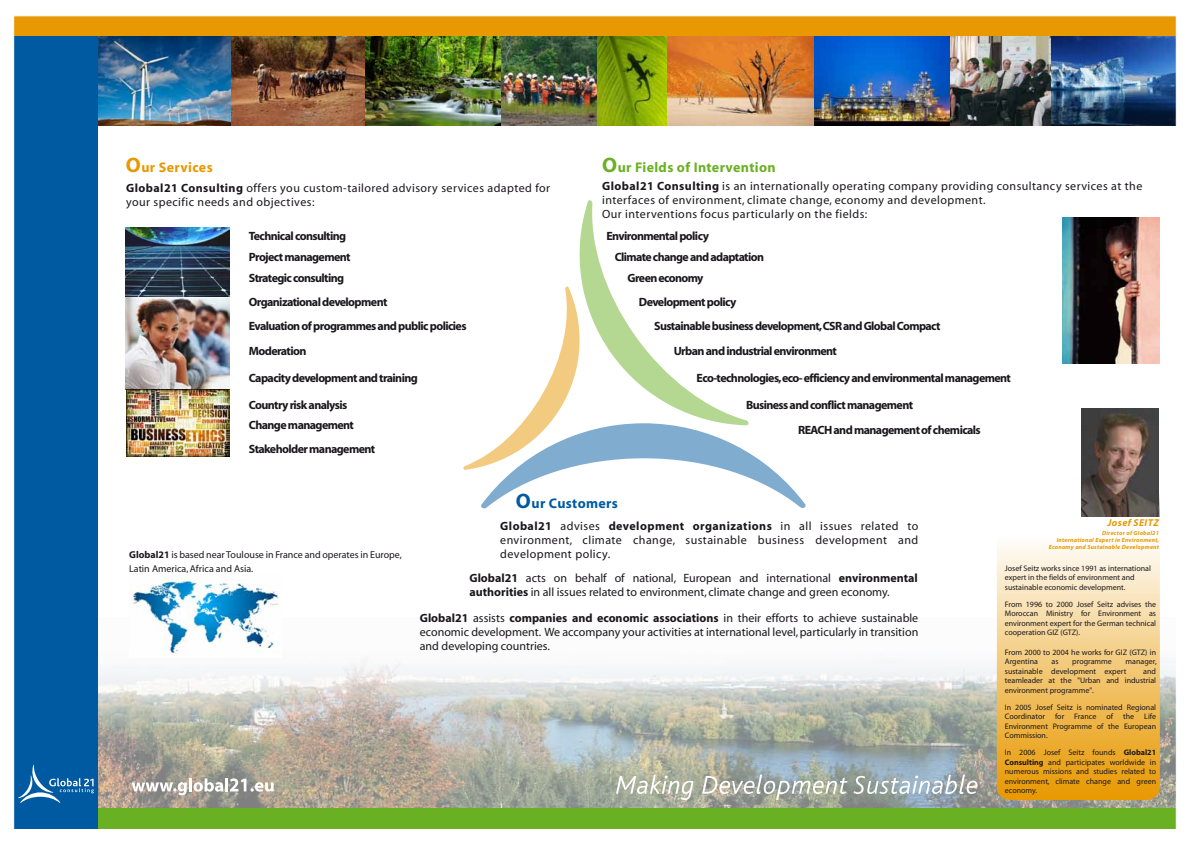
<style>
.page{position:relative;width:1191px;height:842px;background:#fff}
.page>*{position:absolute;margin:0;border:0;box-sizing:border-box;transform-origin:0 0}
.t1{font:700 14px "Myriad";letter-spacing:.025em;color:#6ab023}
.t2{font:700 14px "Myriad";letter-spacing:.025em;color:#005aa1}
.t3{font:700 14px "Myriad";letter-spacing:.025em;color:#e89800}
.t4{font:12px/14px "Myriad";letter-spacing:.035em;color:#1a171c}
.t5{font:700 12px/23.5px "Myriad";letter-spacing:-.05em;color:#1a171c}
.t6{font:12px/14px "Myriad";color:#1a171c}
.t7{font:10px/14px "Myriad";color:#1a171c}
.t8{font:italic 700 10px "Myriad";letter-spacing:.035em;color:#e89800}
.t9{font:8px/9.6px "Myriad";color:#1a171c}
.t10{font:italic 700 6px/7.2px "Myriad";letter-spacing:.035em;color:#e89800;text-align:right}
.s1{font-size:21px}
.s2{font-weight:700}
</style>
<div class="page">
<img style="left:13px;top:15px;width:1164px;height:814px">
<svg style="left:463px;top:200px;width:342px;height:308px"></svg>
<p class="t3" style="left:126px;top:160px;width:88px"><span class="s1">O</span>ur Services</p>
<p class="t1" style="left:602px;top:160px;width:175px"><span class="s1">O</span>ur Fields of Intervention</p>
<p class="t4" style="left:126px;top:182px;width:425px"><span class="s2">Global21 Consulting</span> offers you custom-tailored advisory services adapted for your specific needs and objectives:</p>
<p class="t4" style="left:602px;top:179px;width:542px"><span class="s2">Global21 Consulting</span> is an internationally operating company providing consultancy services at the interfaces of environment, climate change, economy and development.<br>Our interventions focus particularly on the fields:</p>
<p class="t5" style="left:606px;top:225px;width:104px">Environmental policy</p>
<p class="t5" style="left:249px;top:245px;width:103px">Project management</p>
<p class="t5" style="left:639px;top:290px;width:99px">Development policy</p>
<p class="t5" style="left:249px;top:315px;width:219px">Evaluation of programmes and public policies</p>
<p class="t5" style="left:674px;top:340px;width:165px">Urban and industrial environment</p>
<p class="t5" style="left:249px;top:225px;width:99px">Technical consulting</p>
<p class="t5" style="left:249px;top:267px;width:140px">Strategic consulting<br>Organizational development</p>
<p class="t5" style="left:614px;top:245px;width:151px">Climate change and adaptation</p>
<p class="t5" style="left:627px;top:267px;width:77px">Green economy</p>
<p class="t5" style="left:654px;top:315px;width:288px">Sustainable business development,CSR and Global Compact</p>
<p class="t5" style="left:249px;top:340px;width:59px">Moderation</p>
<p class="t5" style="left:249px;top:367px;width:170px">Capacity development and training</p>
<p class="t5" style="left:696px;top:367px;width:316px">Eco-technologies,eco- efficiency and environmental management</p>
<p class="t5" style="left:249px;top:393px;width:100px">Country risk analysis</p>
<p class="t5" style="left:746px;top:393px;width:169px">Business and conflict management</p>
<p class="t5" style="left:249px;top:414px;width:107px">Change management</p>
<p class="t5" style="left:798px;top:419px;width:184px">REACH and management of chemicals</p>
<p class="t5" style="left:249px;top:437px;width:128px">Stakeholder management</p>
<p class="t2" style="left:516px;top:497px;width:104px"><span class="s1">O</span>ur Customers</p>
<p class="t7" style="left:129px;top:548px;width:274px"><span class="s2">Global21</span> is based near Toulouse in France and operates in Europe,<br>Latin America, Africa and Asia.</p>
<p class="t4" style="left:500px;top:519px;width:419px;text-align:justify"><span class="s2">Global21</span> advises <span class="s2">development organizations</span> in all issues related to environment, climate change, sustainable business development and development policy.</p>
<p class="t6" style="left:469px;top:571px;width:450px"><span class="s2">Global21</span> acts on behalf of national, European and international <span class="s2">environmental authorities</span> in all issues related to environment, climate change and green economy.</p>
<p class="t4" style="left:420px;top:612px;width:500px;text-align:justify"><span class="s2">Global21</span> assists <span class="s2">companies and economic associations</span> in their efforts to achieve sustainable economic development. We accompany your activities at international level, particularly in transition and developing countries.</p>
<p class="t8" style="left:1107px;top:517px;width:53px">Josef SEITZ</p>
<p class="t10" style="left:1048px;top:529px;width:112px">Director of Global21<br>International Expert in Environment,<br>Economy and Sustainable Development</p>
<p class="t9" style="left:1004px;top:564px;width:148px">Josef Seitz works since 1991 as international expert in the fields of environment and sustainable economic development.</p>
<p class="t9" style="left:1004px;top:599px;width:153px;text-align:justify">From 1996 to 2000 Josef Seitz advises the Moroccan Ministry for Environment as environment expert for the German technical cooperation GIZ (GTZ).</p>
<p class="t9" style="left:1004px;top:647px;width:153px">From 2000 to 2004 he works for GIZ (GTZ) in<br>Argentina</p>
<p class="t9" style="left:1004px;top:657px;width:153px;text-indent:121px">manager, sustainable development expert</p>
<p class="t9" style="left:1051px;top:657px;width:9px">as</p>
<p class="t9" style="left:1072px;top:657px;width:41px">programme</p>
<p class="t9" style="left:1004px;top:667px;width:153px;text-align:justify;text-indent:138px">and teamleader at the "Urban and industrial environment programme".</p>
<p class="t9" style="left:1004px;top:702px;width:153px">In 2005 Josef Seitz is nominated Regional<br>Coordinator</p>
<p class="t9" style="left:1004px;top:712px;width:153px;text-align:justify;text-indent:139px">Life Environment Programme of the European Commission.</p>
<p class="t9" style="left:1004px;top:748px;width:153px;text-align:justify">In 2006 Josef Seitz founds <span class="s2">Global21<br>Consulting</span> and participates worldwide in numerous missions and studies related to environment, climate change and green economy.</p>
<p class="t9" style="left:1055px;top:712px;width:43px">for France</p>
<p class="t9" style="left:1106px;top:712px;width:8px">of</p>
<p class="t9" style="left:1123px;top:712px;width:13px">the</p>
</div>
